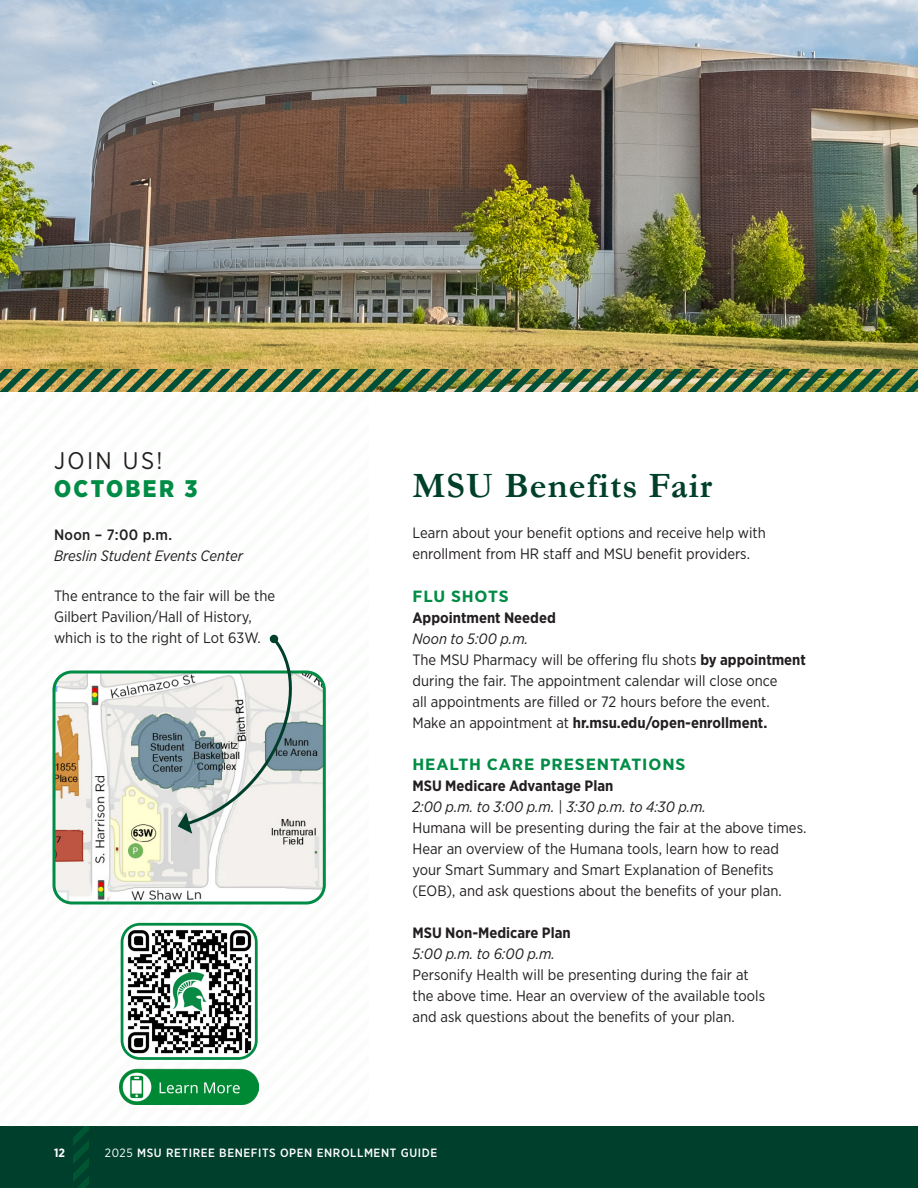
<style>
.page{position:relative;width:918px;height:1188px;background:#fff}
.page>*{position:absolute;margin:0;border:0;box-sizing:border-box;transform-origin:0 0}
.t1{font:700 36px "Garamond";letter-spacing:.03em;color:#003f2b}
.t2{font:900 24px "Gotham Narrow";letter-spacing:.1em;color:#008c45}
.t3{font:24px "Gotham Narrow";letter-spacing:.1em;color:#231f20}
.t4{font:700 16.2px "Gotham Narrow";letter-spacing:.05em;color:#008c45;scale:1.11 1}
.t5{font:15px/21px "Gotham Narrow";color:#231f20}
.t6{font:italic 15px "Gotham Narrow";color:#231f20}
.t7{font:700 15px "Gotham Narrow";color:#231f20}
.t8{font:500 15px "Gotham Narrow";letter-spacing:.02em;color:#231f20}
.t9{font:500 12px "Gotham Narrow";letter-spacing:.05em;color:#fff}
.t10{font:700 12px "Gotham Narrow";color:#fff}
.s1{font-style:italic}
.s2{font-weight:700}
.s3{font-weight:400}
</style>
<div class="page">
<div style="left:0;top:1126px;width:918px;height:62px;background:#003f2b"></div>
<svg style="left:74px;top:1126px;width:15px;height:62px"></svg>
<img style="left:56px;top:674px;width:266px;height:229px">
<div style="left:52px;top:670px;width:274px;height:234px;border:3px solid #008c45;border-radius:18px"></div>
<img style="left:0;top:0;width:918px;height:369px">
<img style="left:0;top:369px;width:918px;height:23px">
<svg style="left:178px;top:634px;width:138px;height:200px"></svg>
<img style="left:120px;top:1068px;width:138px;height:37px">
<img style="left:122px;top:924px;width:132px;height:132px">
<div style="left:121px;top:923px;width:137px;height:137px;border:3px solid #008c45;border-radius:18px"></div>
<h2 class="t3" style="left:54px;top:446px;width:110px">JOIN US!</h2>
<h2 class="t2" style="left:54px;top:473px;width:145px">OCTOBER 3</h2>
<h1 class="t1" style="left:412px;top:461px;width:301px">MSU Benefits Fair</h1>
<p class="t8" style="left:54px;top:526px;width:120px">Noon – 7:00 p.m.</p>
<p class="t6" style="left:54px;top:547px;width:191px">Breslin Student Events Center</p>
<p class="t5" style="left:54px;top:585px;width:223px">The entrance to the fair will be the<br>Gilbert Pavilion/Hall of History, which is to the right of Lot 63W.</p>
<p class="t5" style="left:412px;top:522px;width:355px">Learn about your benefit options and receive help with enrollment from HR staff and MSU benefit providers.</p>
<p class="t4" style="left:412px;top:585px;width:88px">FLU SHOTS</p>
<p class="t7" style="left:412px;top:608px;width:145px">Appointment Needed</p>
<p class="t5" style="left:412px;top:627px;width:395px"><span class="s1">Noon to 5:00 p.m.<br></span>The MSU Pharmacy will be offering flu shots <span class="s2">by appointment </span>during the fair. The appointment calendar will close once<br>all appointments are filled or 72 hours before the event.<br>Make an appointment at <span class="s2">hr.msu.edu/open-enrollment.</span></p>
<p class="t4" style="left:412px;top:753px;width:247px">HEALTH CARE PRESENTATIONS</p>
<p class="t5" style="left:412px;top:774px;width:395px"><span class="s2">MSU Medicare Advantage Plan<br></span><span class="s1">2:00 p.m. to 3:00 p.m.</span> | <span class="s1">3:30 p.m. to 4:30 p.m.<br></span>Humana will be presenting during the fair at the above times.<br>Hear an overview of the Humana tools, learn how to read your Smart Summary and Smart Explanation of Benefits (EOB), and ask questions about the benefits of your plan.</p>
<p class="t7" style="left:412px;top:923px;width:160px">MSU Non-Medicare Plan</p>
<p class="t6" style="left:412px;top:944px;width:144px">5:00 p.m. to 6:00 p.m.</p>
<p class="t5" style="left:412px;top:963px;width:354px">Personify Health will be presenting during the fair at the above time. Hear an overview of the available tools and ask questions about the benefits of your plan.</p>
<p class="t10" style="left:54px;top:1145px;width:13px">12</p>
<p class="t9" style="left:105px;top:1145px;width:334px"><span class="s3">2025</span> MSU RETIREE BENEFITS OPEN ENROLLMENT GUIDE</p>
</div>
